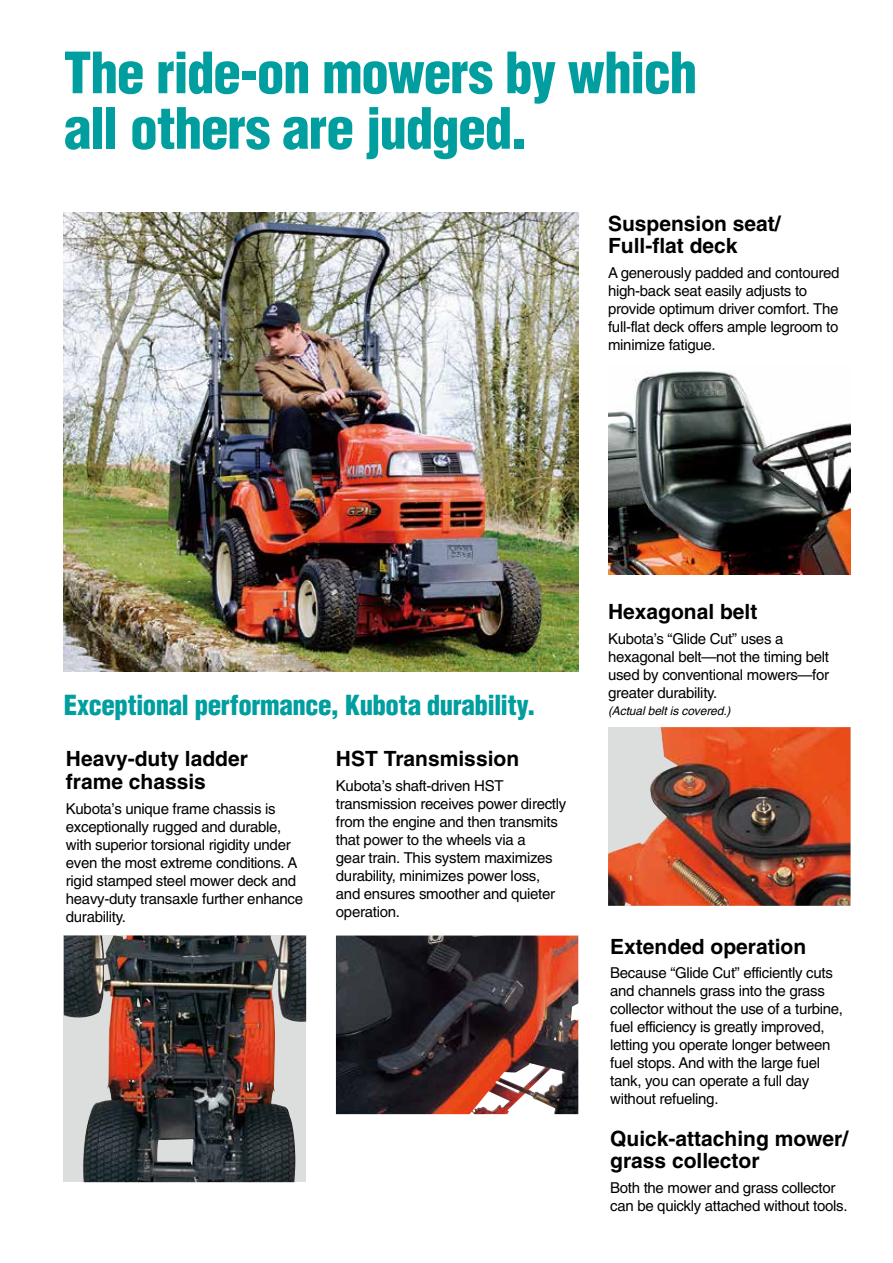
<style>
.page{position:relative;width:893px;height:1263px;background:#fff}
.page>*{position:absolute;margin:0;border:0;box-sizing:border-box;transform-origin:0 0}
.t1{font:900 condensed 55.5px/55.5px "Helvetica";letter-spacing:-.025em;color:#009e9f}
.t2{font:900 condensed 27px "Helvetica";letter-spacing:-.02em;color:#009e9f}
.t3{font:700 21px/22.5px "Helvetica";color:#000}
.t4{font:15px/18px "Helvetica";letter-spacing:-.02em;color:#000}
.t5{font:italic 12px "Helvetica";letter-spacing:-.01em;color:#000}
</style>
<div class="page">
<svg style="left:295px;top:935px;width:11px;height:247px;background:#9fa2a3"></svg>
<img style="left:64px;top:935px;width:231px;height:247px">
<img style="left:336px;top:935px;width:242px;height:179px">
<img style="left:608px;top:370px;width:242px;height:204px">
<img style="left:608px;top:727px;width:242px;height:179px">
<img style="left:64px;top:213px;width:514px;height:459px">
<h1 class="t1" style="left:64px;top:45px;width:635px">The ride-on mowers by which all others are judged.</h1>
<h3 class="t3" style="left:608px;top:212px;width:174px">Suspension seat/<br>Full-flat deck</h3>
<p class="t4" style="left:608px;top:264px;width:233px">A generously padded and contoured high-back seat easily adjusts to provide optimum driver comfort. The full-flat deck offers ample legroom to minimize fatigue.</p>
<h2 class="t2" style="left:64px;top:688px;width:474px">Exceptional performance, Kubota durability.</h2>
<h3 class="t3" style="left:66px;top:747px;width:184px">Heavy-duty ladder frame chassis</h3>
<p class="t4" style="left:66px;top:799px;width:239px">Kubota’s unique frame chassis is exceptionally rugged and durable, with superior torsional rigidity under even the most extreme conditions. A rigid stamped steel mower deck and heavy-duty transaxle further enhance durability.</p>
<h3 class="t3" style="left:336px;top:747px;width:185px">HST Transmission</h3>
<p class="t4" style="left:336px;top:777px;width:232px">Kubota’s shaft-driven HST transmission receives power directly from the engine and then transmits that power to the wheels via a<br>gear train. This system maximizes durability, minimizes power loss, and ensures smoother and quieter operation.</p>
<h3 class="t3" style="left:608px;top:600px;width:151px">Hexagonal belt</h3>
<p class="t4" style="left:608px;top:630px;width:223px">Kubota’s “Glide Cut” uses a hexagonal belt—not the timing belt used by conventional mowers—for greater durability.</p>
<p class="t5" style="left:608px;top:704px;width:124px">(Actual belt is covered.)</p>
<h3 class="t3" style="left:610px;top:935px;width:198px">Extended operation</h3>
<p class="t4" style="left:610px;top:964px;width:234px">Because “Glide Cut” efficiently cuts and channels grass into the grass collector without the use of a turbine, fuel efficiency is greatly improved, letting you operate longer between fuel stops. And with the large fuel tank, you can operate a full day without refueling.</p>
<h3 class="t3" style="left:610px;top:1127px;width:240px">Quick-attaching mower/ grass collector</h3>
<p class="t4" style="left:610px;top:1179px;width:239px">Both the mower and grass collector can be quickly attached without tools.</p>
</div>
